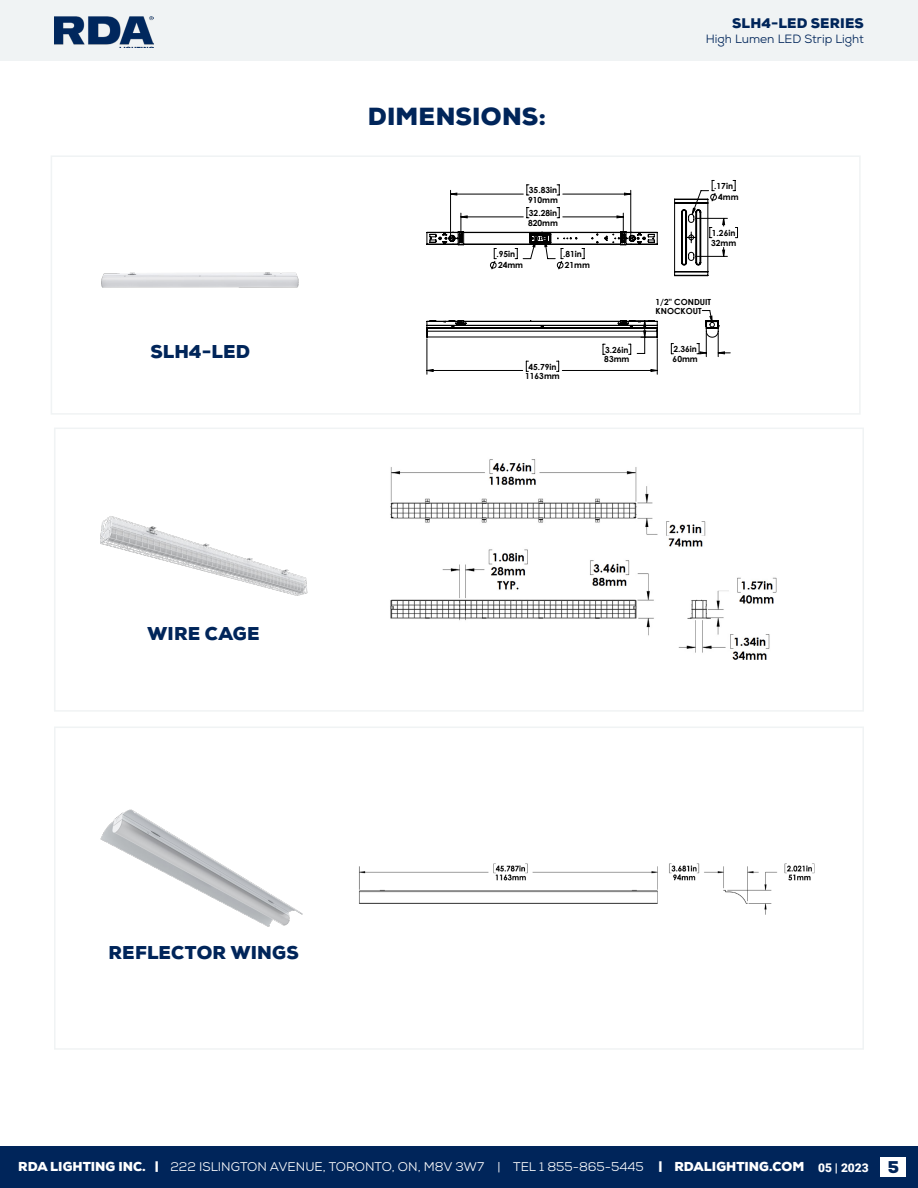
<style>
.page{position:relative;width:918px;height:1188px;background:#fff}
.page>*{position:absolute;margin:0;border:0;box-sizing:border-box;transform-origin:0 0}
.t1{font:900 24px "Nexa";letter-spacing:.01em;color:#00255a}
.t2{font:900 18px "Nexa";letter-spacing:.01em;color:#00255a}
.t3{font:900 13.5px "Nexa";letter-spacing:.015em;color:#00255a}
.t4{font:12.6px "Nexa";color:#fff}
.t5{font:12px "Nexa";color:#00255a}
.t6{font:700 8.4px/9.8px "Century Gothic";color:#000}
.s1{font-weight:900}
.s2{font-weight:900;font-size:16.5px;color:#00255a}
</style>
<div class="page">
<div style="left:0;top:1147px;width:918px;height:41px;background:#00255a"></div>
<div style="left:0;top:0;width:918px;height:60px;background:#f0f3f4"></div>
<img style="left:54px;top:17px;width:100px;height:31px">
<div style="left:881px;top:1158px;width:25px;height:19px;background:#fff"></div>
<div style="left:51px;top:155px;width:810px;height:260px;border:2px solid #f0f3f4"></div>
<div style="left:54px;top:428px;width:810px;height:284px;border:2px solid #f0f3f4"></div>
<img style="left:101px;top:272px;width:198px;height:16px">
<img style="left:100px;top:516px;width:208px;height:80px">
<svg style="left:427px;top:193px;width:297px;height:178px"></svg>
<svg style="left:427px;top:320px;width:230px;height:17px"></svg>
<svg style="left:705px;top:320px;width:14px;height:17px"></svg>
<svg style="left:427px;top:232px;width:230px;height:13px"></svg>
<svg style="left:674px;top:180px;width:64px;height:96px"></svg>
<img style="left:390px;top:459px;width:387px;height:201px">
<div style="left:54px;top:727px;width:810px;height:323px;border:2px solid #f0f3f4"></div>
<img style="left:100px;top:809px;width:203px;height:118px">
<img style="left:359px;top:863px;width:456px;height:52px">
<h2 class="t2" style="left:150px;top:339px;width:101px">SLH4-LED</h2>
<h2 class="t2" style="left:148px;top:622px;width:114px">WIRE CAGE</h2>
<h3 class="t3" style="left:732px;top:14px;width:133px">SLH4-LED SERIES</h3>
<h3 class="t5" style="left:706px;top:31px;width:160px">High Lumen LED Strip Light</h3>
<h1 class="t1" style="left:368px;top:100px;width:180px">DIMENSIONS:</h1>
<p class="t6" style="left:528px;top:185px;width:31px">35.83in<br>910mm</p>
<p class="t6" style="left:528px;top:208px;width:31px">32.28in<br>820mm</p>
<p class="t6" style="left:496px;top:248px;width:28px;line-height:11.6px">.95in<br>24mm</p>
<p class="t6" style="left:563px;top:248px;width:28px;line-height:11.6px">.81in<br>21mm</p>
<p class="t6" style="left:525px;top:361px;width:36px;text-align:center">45.79in<br>1163mm</p>
<p class="t6" style="left:718px;top:180px;width:22px;line-height:11.6px;text-indent:-4px">.17in<br>4mm</p>
<p class="t6" style="left:711px;top:228px;width:27px">1.26in<br>32mm</p>
<p class="t6" style="left:656px;top:297px;width:57px">1/2" CONDUIT<br>KNOCKOUT</p>
<p class="t6" style="left:604px;top:344px;width:27px">3.26in<br>83mm</p>
<p class="t6" style="left:673px;top:344px;width:27px">2.36in<br>60mm</p>
<h2 class="t2" style="left:109px;top:940px;width:192px">REFLECTOR WINGS</h2>
<h3 class="t4" style="left:18px;top:1158px;width:882px"><span class="s1">RDA LIGHTING INC. |</span> 222 ISLINGTON AVENUE, TORONTO, ON, M8V 3W7 | TEL 1 855-865-5445 <span class="s1">| RDALIGHTING.COM</span> <sub>05</sub> <sub>|</sub> <sub>2023</sub> <span class="s2">5</span></h3>
</div>
